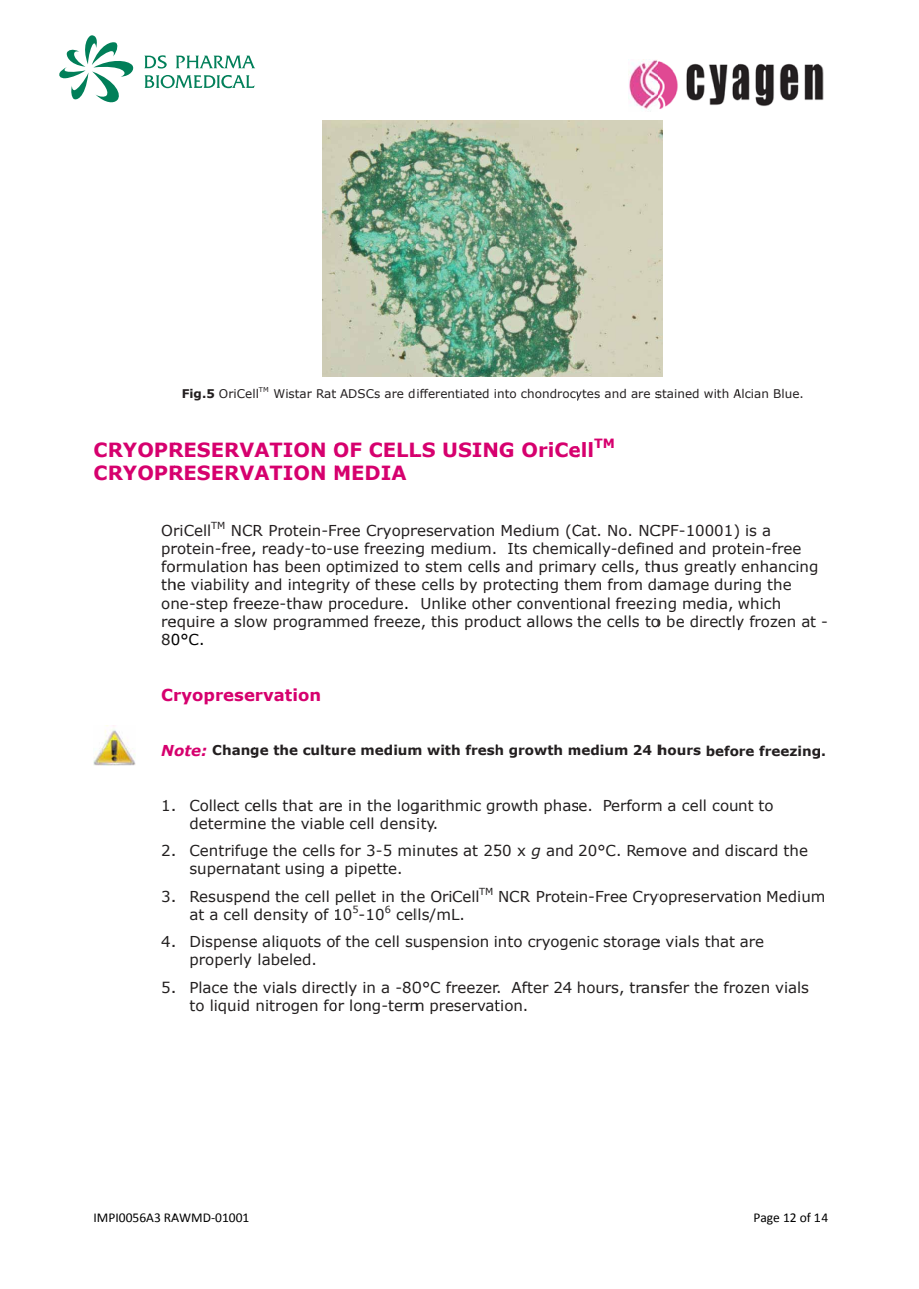
<style>
.page{position:relative;width:919px;height:1289px;background:#fff}
.page>*{position:absolute;margin:0;border:0;box-sizing:border-box;transform-origin:0 0}
.t1{font:700 19.5px/23.7px "Verdana";color:#d6006e}
.t2{font:700 16.5px "Verdana";color:#d6006e}
.t3{font:15px/18.3px "Verdana";color:#221f1f}
.t4{font:15px/18.1px "Verdana";color:#231f20}
.t5{font:italic 700 15px "Verdana";color:#d6006e}
.t6{font:700 13.5px "Verdana";color:#231f20}
.t7{font:13.5px "Calibri";color:#000}
.t8{font:700 12.75px "Verdana";color:#d6006e}
.t9{font:12px "Verdana";color:#231f20}
.t10{font:6.75px "Verdana";color:#231f20}
.s1{font-weight:700}
.s2{color:#000}
.s3{font-style:normal;font-size:13.5px;color:#231f20}
.s4{font-style:italic}
</style>
<div class="page">
<svg style="left:59px;top:35px;width:75px;height:68px"></svg>
<svg style="left:144px;top:55px;width:23px;height:14px"></svg>
<svg style="left:176px;top:56px;width:79px;height:12px"></svg>
<svg style="left:144px;top:75px;width:111px;height:13px"></svg>
<img style="left:94px;top:725px;width:41px;height:41px">
<img style="left:323px;top:121px;width:339px;height:255px">
<img style="left:628px;top:60px;width:196px;height:50px">
<p class="t10" style="left:259px;top:385px;width:11px">TM</p>
<p class="t9" style="left:273px;top:385px;width:532px">Wistar Rat ADSCs are differentiated into chondrocytes and are stained with Alcian Blue.</p>
<p class="t9" style="left:182px;top:385px;width:79px"><span class="s1">Fig.5</span> OriCell</p>
<p class="t8" style="left:594px;top:434px;width:22px">TM</p>
<h1 class="t1" style="left:93px;top:437px;width:502px">CRYOPRESERVATION OF CELLS USING OriCell<br>CRYOPRESERVATION MEDIA</h1>
<p class="t4" style="left:161px;top:521px;width:611px">OriCell<sup>TM</sup> NCR Protein-Free Cryopreservation Medium (Cat. No. NCPF-10001) is a protein-free, ready-to-use freezing medium.</p>
<p class="t3" style="left:161px;top:557px;width:668px">formulation has been optimized to stem cells and primary cells, thus greatly enhancing the viability and integrity of these cells by protecting them from damage during the one-step freeze-thaw procedure<span class="s2">.<br></span>require a slow programmed freeze, this product allows the cells to be directly frozen at - 8<span class="s2">0°C.</span></p>
<p class="t3" style="left:507px;top:539px;width:295px">Its chemically-defined and protein-free</p>
<p class="t3" style="left:420px;top:594px;width:362px">Unlike other conventional freezing media, which</p>
<p class="t2" style="left:161px;top:683px;width:161px">Cryopreservation</p>
<p class="t6" style="left:250px;top:740px;width:577px">ge the culture medium with fresh growth medium 24 hours before freezing.</p>
<p class="t5" style="left:161px;top:740px;width:90px">Note: <span class="s3">Chan</span></p>
<p class="t3" style="left:161px;top:795px;width:614px">1. Collect cells that are in the logarithmic growth phase. Perform a cell count to</p>
<p class="t3" style="left:161px;top:841px;width:648px">2. Centrifuge the cells for 3-5 minutes at 250 x <span class="s4">g</span> and 20°C. Remove and discard the</p>
<p class="t3" style="left:161px;top:886px;width:665px">3. Resuspend the cell pellet in the OriCell<sup>TM</sup> NCR Protein-Free Cryopreservation Medium</p>
<p class="t3" style="left:161px;top:932px;width:604px">4. Dispense aliquots of the cell suspension into cryogenic storage vials that are</p>
<p class="t3" style="left:161px;top:977px;width:649px">5. Place the vials directly in a -80°C freezer. After 24 hours, transfer the frozen vials</p>
<p class="t3" style="left:189px;top:814px;width:250px">determine the viable cell density.</p>
<p class="t3" style="left:189px;top:859px;width:215px">supernatant using a pipette.</p>
<p class="t3" style="left:189px;top:905px;width:277px">at a cell density of 10<sup>5</sup>-10<sup>6</sup> cells/mL.</p>
<p class="t3" style="left:189px;top:950px;width:129px">properly labeled.</p>
<p class="t3" style="left:189px;top:995px;width:340px">to liquid nitrogen for long-term preservation.</p>
<p class="t7" style="left:93px;top:1208px;width:157px">IMPI0056A3 RAWMD-01001</p>
<p class="t7" style="left:753px;top:1208px;width:76px">Page 12 of 14</p>
</div>
